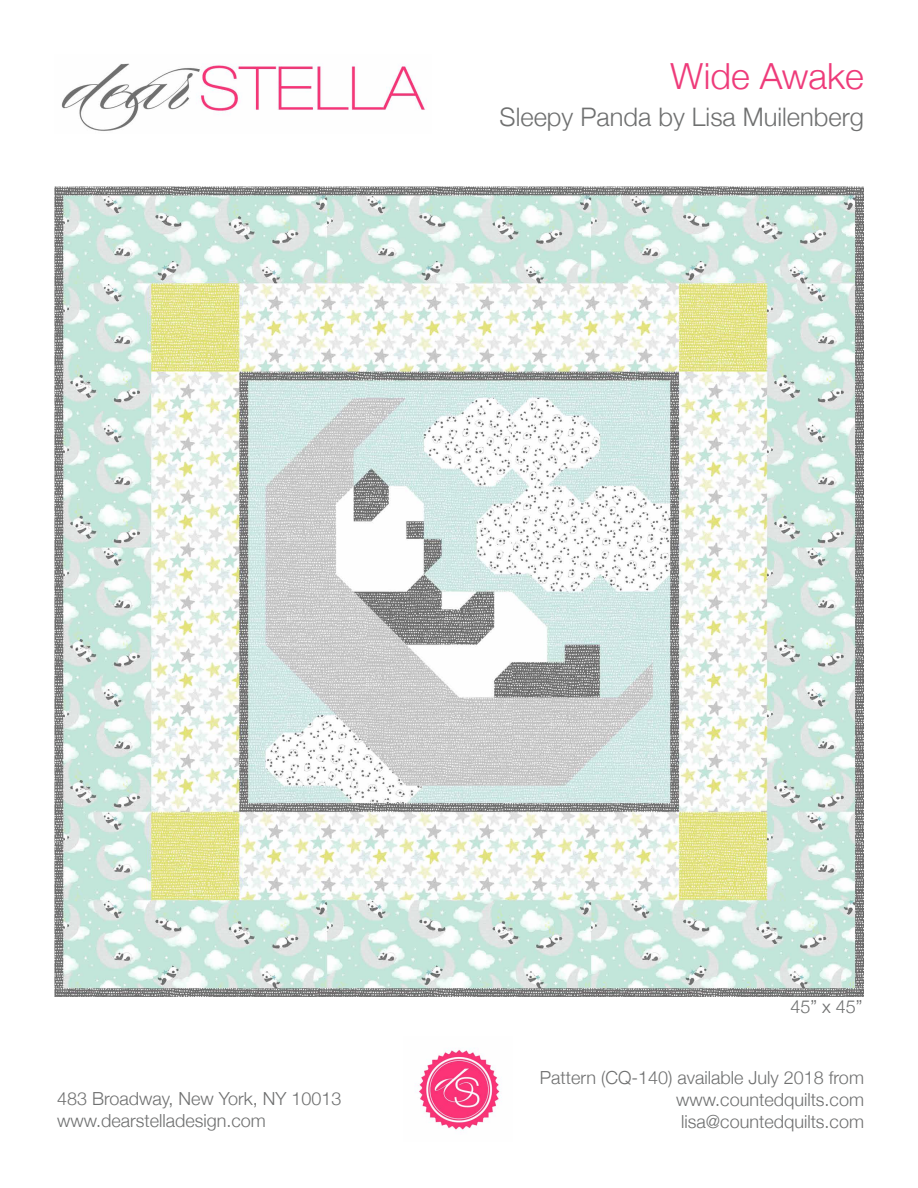
<style>
.page{position:relative;width:918px;height:1188px;background:#fff}
.page>*{position:absolute;margin:0;border:0;box-sizing:border-box;transform-origin:0 0}
.t1{font:300 36px "Helvetica Neue";color:#ee3b7a}
.t2{font:300 25.5px "Helvetica Neue";color:#6f7070}
.t3{font:300 18px/21.6px "Helvetica Neue";color:#6f7070}
</style>
<div class="page">
<img style="left:61px;top:63px;width:365px;height:68px">
<img style="left:415px;top:1048px;width:87px;height:83px">
<img style="left:54px;top:186px;width:810px;height:810px">
<h1 class="t1" style="left:670px;top:47px;width:195px">Wide Awake</h1>
<h2 class="t2" style="left:500px;top:97px;width:366px">Sleepy Panda by Lisa Muilenberg</h2>
<p class="t3" style="left:57px;top:1087px;width:286px">483 Broadway, New York, NY 10013 www.dearstelladesign.com</p>
<p class="t3" style="left:790px;top:995px;width:74px">45” x 45”</p>
<p class="t3" style="left:676px;top:1066px;width:189px;text-align:justify;text-indent:-136px">Pattern (CQ-140) available July 2018 from www.countedquilts.com lisa@countedquilts.com</p>
</div>
